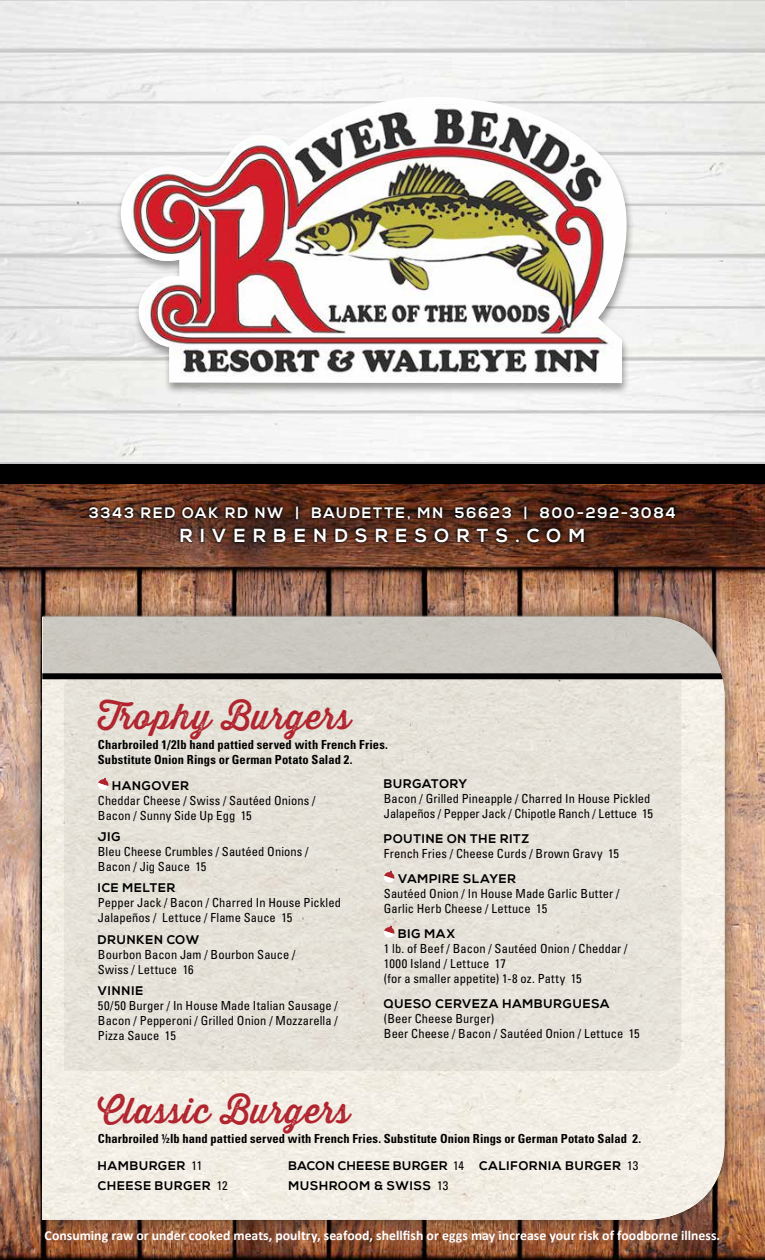
<style>
.page{position:relative;width:765px;height:1260px;background:#fff}
.page>*{position:absolute;margin:0;border:0;box-sizing:border-box;transform-origin:0 0}
.t1{font:35px "Thirsty Rough Reg One";letter-spacing:.035em;color:#b1242e}
.t2{font:700 18.88px "Nexa";letter-spacing:.395em;color:#fff}
.t3{font:700 15.12px "Nexa";letter-spacing:.125em;color:#fff}
.t4{font:700 13.75px "Calibri";letter-spacing:.005em;color:#fff}
.t5{font:condensed 12.5px/15px "Univers LT Std";letter-spacing:.005em;color:#000}
.t6{font:700 12.5px/20px "Nexa";letter-spacing:.06em;color:#000}
.t7{font:700 condensed 12.5px/15px "Univers LT Std";letter-spacing:.01em;color:#000}
.s1{font-family:"Univers LT Std";font-weight:400;font-stretch:condensed}
</style>
<div class="page">
<img style="left:0;top:484px;width:765px;height:776px">
<div style="left:0;top:464px;width:765px;height:20px;background:#000"></div>
<svg style="left:86px;top:503px;width:592px;height:43px;background:#462418"></svg>
<div style="left:115px;top:96px;width:520px;height:300px;background:#000;opacity:.37"></div>
<svg style="left:121px;top:96px;width:514px;height:287px;fill:#f0f0f0"></svg>
<img style="left:131px;top:97px;width:491px;height:286px">
<div style="left:26px;top:600px;width:715px;height:636px;background:#000;opacity:.5"></div>
<div style="left:42px;top:617px;width:683px;height:603px;background:#f2eee5"></div>
<div style="left:64px;top:679px;width:617px;height:392px;background:#e5e2d9"></div>
<svg style="left:97px;top:778px;width:12px;height:12px"></svg>
<svg style="left:383px;top:871px;width:12px;height:12px"></svg>
<svg style="left:383px;top:926px;width:12px;height:12px"></svg>
<div style="left:43px;top:616px;width:678px;height:57px;background:#cbc8c0"></div>
<svg style="left:42px;top:673px;width:681px;height:6px;background:#0a0a0a"></svg>
<p class="t3" style="left:89px;top:504px;width:588px">3343 RED OAK RD NW | BAUDETTE, MN 56623 | 800-292-3084</p>
<h2 class="t2" style="left:180px;top:525px;width:407px">RIVERBENDSRESORTS.COM</h2>
<h1 class="t1" style="left:98px;top:691px;width:254px">Trophy Burgers</h1>
<p class="t7" style="left:98px;top:737px;width:292px">Charbroiled 1/2lb hand pattied served with French Fries.<br>Substitute Onion Rings or German Potato Salad 2.</p>
<p class="t6" style="left:112px;top:776px;width:78px">HANGOVER</p>
<p class="t5" style="left:98px;top:793px;width:219px">Cheddar Cheese / Swiss / Sautéed Onions /<br>Bacon / Sunny Side Up Egg 15</p>
<p class="t6" style="left:98px;top:827px;width:24px">JIG</p>
<p class="t5" style="left:98px;top:844px;width:212px">Bleu Cheese Crumbles / Sautéed Onions /<br>Bacon / Jig Sauce 15</p>
<p class="t6" style="left:98px;top:878px;width:79px">ICE MELTER</p>
<p class="t5" style="left:98px;top:895px;width:245px">Pepper Jack / Bacon / Charred In House Pickled<br>Jalapeños / Lettuce / Flame Sauce 15</p>
<p class="t6" style="left:98px;top:930px;width:103px">DRUNKEN COW</p>
<p class="t5" style="left:98px;top:946px;width:199px">Bourbon Bacon Jam / Bourbon Sauce /<br>Swiss / Lettuce 16</p>
<p class="t6" style="left:98px;top:981px;width:47px">VINNIE</p>
<p class="t5" style="left:98px;top:998px;width:242px;text-align:justify">50/50 Burger / In House Made Italian Sausage / Bacon / Pepperoni / Grilled Onion / Mozzarella / Pizza Sauce 15</p>
<p class="t6" style="left:384px;top:774px;width:85px">BURGATORY</p>
<p class="t5" style="left:384px;top:791px;width:271px">Bacon / Grilled Pineapple / Charred In House Pickled<br>Jalapeños / Pepper Jack / Chipotle Ranch / Lettuce 15</p>
<p class="t6" style="left:384px;top:829px;width:147px">POUTINE ON THE RITZ</p>
<p class="t5" style="left:384px;top:846px;width:237px">French Fries / Cheese Curds / Brown Gravy 15</p>
<p class="t6" style="left:398px;top:869px;width:119px">VAMPIRE SLAYER</p>
<p class="t5" style="left:384px;top:886px;width:237px">Sautéed Onion / In House Made Garlic Butter /<br>Garlic Herb Cheese / Lettuce 15</p>
<p class="t6" style="left:398px;top:924px;width:59px">BIG MAX</p>
<p class="t5" style="left:384px;top:941px;width:245px">1 lb. of Beef / Bacon / Sautéed Onion / Cheddar /<br>1000 Island / Lettuce 17<br>(for a smaller appetite) 1-8 oz. Patty 15</p>
<p class="t6" style="left:384px;top:994px;width:227px">QUESO CERVEZA HAMBURGUESA</p>
<p class="t5" style="left:384px;top:1011px;width:257px">(Beer Cheese Burger)<br>Beer Cheese / Bacon / Sautéed Onion / Lettuce 15</p>
<h1 class="t1" style="left:98px;top:1085px;width:253px">Classic Burgers</h1>
<p class="t7" style="left:98px;top:1131px;width:545px">Charbroiled ½lb hand pattied served with French Fries. Substitute Onion Rings or German Potato Salad 2.</p>
<p class="t6" style="left:98px;top:1156px;width:131px">HAMBURGER <span class="s1">11<br></span>CHEESE BURGER <span class="s1">12</span></p>
<p class="t6" style="left:289px;top:1156px;width:177px">BACON CHEESE BURGER <span class="s1">14<br></span>MUSHROOM &amp; SWISS <span class="s1">13</span></p>
<p class="t6" style="left:479px;top:1156px;width:161px">CALIFORNIA BURGER <span class="s1">13</span></p>
<p class="t4" style="left:45px;top:1226px;width:677px">Consuming raw or under cooked meats, poultry, seafood, shellfish or eggs may increase your risk of foodborne illness.</p>
</div>
